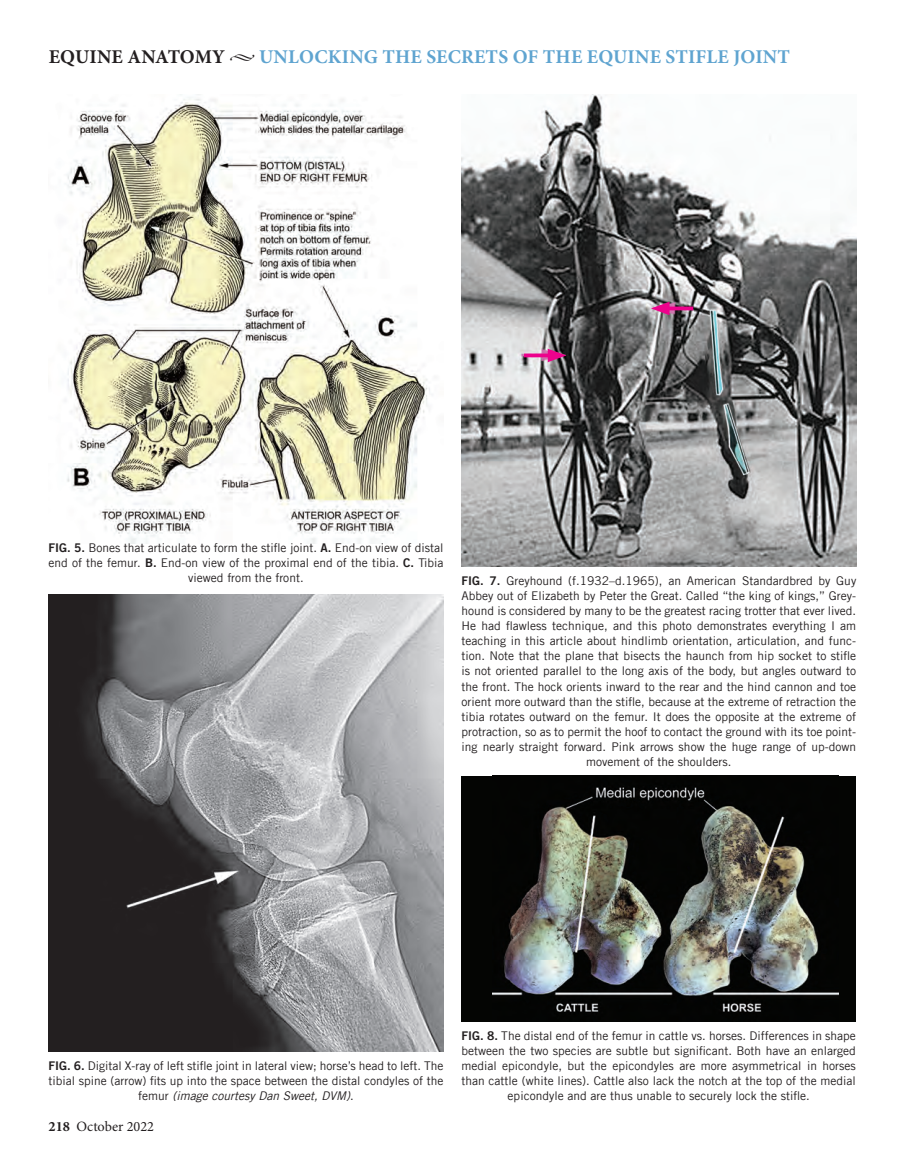
<style>
.page{position:relative;width:905px;height:1175px;background:#fff}
.page>*{position:absolute;margin:0;border:0;box-sizing:border-box;transform-origin:0 0}
.t1{font:700 19.5px "Minion Pro";letter-spacing:.01em;color:#5fa4d0}
.t2{font:14.25px "Minion Pro";color:#231f20}
.t3{font:12px/15px "Trade Gothic";color:#231f20;text-align:center}
.t4{font:12px "Trade Gothic Italic 3";color:#231f20}
.s1{color:#231f20}
.s2{font-family:"Trade Gothic Bold 6"}
.s3{font-family:"Trade Gothic"}
.s4{font-weight:700}
</style>
<div class="page">
<img style="left:67px;top:94px;width:363px;height:449px">
<img style="left:49px;top:594px;width:394px;height:457px">
<img style="left:461px;top:94px;width:395px;height:472px">
<div style="left:461px;top:775px;width:394px;height:246px;background:#040503"></div>
<img style="left:492px;top:787px;width:346px;height:225px">
<svg style="left:669px;top:306px;width:24px;height:4px"></svg>
<svg style="left:651px;top:302px;width:18px;height:13px"></svg>
<svg style="left:524px;top:353px;width:23px;height:4px"></svg>
<svg style="left:547px;top:349px;width:19px;height:13px"></svg>
<h1 class="t1" style="left:49px;top:43px;width:742px"><span class="s1">EQUINE ANATOMY</span> <span class="s1">◆</span> UNLOCKING THE SECRETS OF THE EQUINE STIFLE JOINT</h1>
<p class="t3" style="left:49px;top:541px;width:396px"><span class="s2">FIG. 5.</span> Bones that articulate to form the stifle joint. <span class="s2">A.</span> End-on view of distal end of the femur. <span class="s2">B.</span> End-on view of the proximal end of the tibia. <span class="s2">C.</span> Tibia viewed from the front.</p>
<p class="t3" style="left:461px;top:574px;width:396px"><span class="s2">FIG. 7.</span> Greyhound (f.1932–d.1965), an American Standardbred by Guy Abbey out of Elizabeth by Peter the Great. Called “the king of kings,” Grey&shy;hound is considered by many to be the greatest racing trotter that ever lived.<br>He had flawless technique, and this photo demonstrates everything I am teaching in this article about hindlimb orientation, articulation, and func&shy;tion. Note that the plane that bisects the haunch from hip socket to stifle is not oriented parallel to the long axis of the body, but angles outward to the front. The hock orients inward to the rear and the hind cannon and toe orient more outward than the stifle, because at the extreme of retraction the tibia rotates outward on the femur. It does the opposite at the extreme of protraction, so as to permit the hoof to contact the ground with its toe point&shy;ing nearly straight forward. Pink arrows show the huge range of up-down movement of the shoulders.</p>
<p class="t3" style="left:49px;top:1059px;width:396px;text-align:left"><span class="s2">FIG. 6.</span> Digital X-ray of left stifle joint in lateral view; horse’s head to left. The tibial spine (arrow) fits up into the space between the distal condyles of the</p>
<p class="t4" style="left:138px;top:1090px;width:217px"><span class="s3">femur</span> (image courtesy Dan Sweet, DVM)<span class="s3">.</span></p>
<p class="t2" style="left:49px;top:1117px;width:107px"><span class="s4">218</span> October 2022</p>
<p class="t3" style="left:461px;top:1029px;width:396px"><span class="s2">FIG. 8.</span> The distal end of the femur in cattle vs. horses. Differences in shape between the two species are subtle but significant. Both have an enlarged medial epicondyle, but the epicondyles are more asymmetrical in horses than cattle (white lines). Cattle also lack the notch at the top of the medial epicondyle and are thus unable to securely lock the stifle.</p>
</div>
